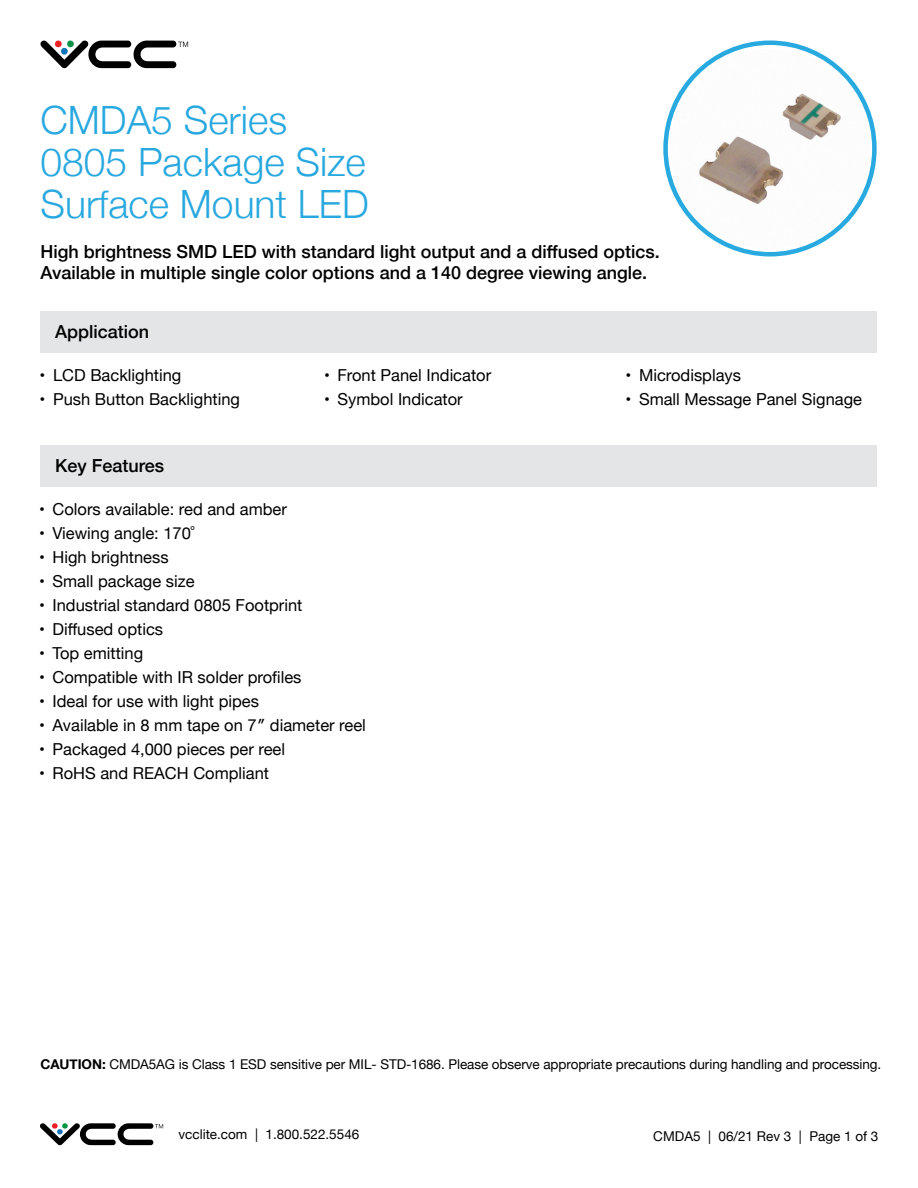
<style>
.page{position:relative;width:918px;height:1188px;background:#fff}
.page>*{position:absolute;margin:0;border:0;box-sizing:border-box;transform-origin:0 0}
.t1{font:300 39px "Helvetica Neue";color:#28a8df}
.t2{font:500 18px/21px "Helvetica Neue";color:#000}
.t3{font:16.5px "Helvetica Neue";color:#000}
.t4{font:13.5px "Helvetica Neue";letter-spacing:-.005em;color:#000}
.s1{font-weight:700}
</style>
<div class="page">
<svg style="left:40px;top:1123px;width:123px;height:23px"></svg>
<svg style="left:40px;top:40px;width:148px;height:29px"></svg>
<img style="left:670px;top:49px;width:200px;height:200px;border-radius:100px">
<div style="left:40px;top:445px;width:838px;height:42px;background:#e4e5e6"></div>
<div style="left:40px;top:311px;width:838px;height:42px;background:#e4e5e6"></div>
<p class="t1" style="left:40px;top:89px;width:248px">CMDA5 Series</p>
<p class="t1" style="left:40px;top:131px;width:327px">0805 Package Size</p>
<p class="t1" style="left:40px;top:173px;width:330px">Surface Mount LED</p>
<p class="t2" style="left:40px;top:240px;width:621px">High brightness SMD LED with standard light output and a diffused optics.<br>Available in multiple single color options and a 140 degree viewing angle.</p>
<p class="t2" style="left:55px;top:320px;width:96px">Application</p>
<p class="t3" style="left:40px;top:363px;width:143px">• LCD Backlighting</p>
<p class="t3" style="left:40px;top:387px;width:202px">• Push Button Backlighting</p>
<p class="t3" style="left:324px;top:363px;width:169px">• Front Panel Indicator</p>
<p class="t3" style="left:324px;top:387px;width:140px">• Symbol Indicator</p>
<p class="t2" style="left:55px;top:454px;width:111px">Key Features</p>
<p class="t3" style="left:39px;top:497px;width:249px">• Colors available: red and amber</p>
<p class="t3" style="left:39px;top:521px;width:157px">• Viewing angle: 170˚</p>
<p class="t3" style="left:39px;top:545px;width:131px">• High brightness</p>
<p class="t3" style="left:39px;top:569px;width:157px">• Small package size</p>
<p class="t3" style="left:39px;top:593px;width:265px">• Industrial standard 0805 Footprint</p>
<p class="t3" style="left:39px;top:617px;width:126px">• Diffused optics</p>
<p class="t3" style="left:39px;top:641px;width:106px">• Top emitting</p>
<p class="t3" style="left:39px;top:665px;width:264px">• Compatible with IR solder profiles</p>
<p class="t3" style="left:39px;top:689px;width:222px">• Ideal for use with light pipes</p>
<p class="t3" style="left:39px;top:713px;width:328px">• Available in 8 mm tape on 7″ diameter reel</p>
<p class="t3" style="left:39px;top:737px;width:248px">• Packaged 4,000 pieces per reel</p>
<p class="t3" style="left:39px;top:761px;width:232px">• RoHS and REACH Compliant</p>
<p class="t3" style="left:626px;top:363px;width:117px">• Microdisplays</p>
<p class="t3" style="left:626px;top:387px;width:238px">• Small Message Panel Signage</p>
<p class="t4" style="left:40px;top:1055px;width:842px"><span class="s1">CAUTION:</span> CMDA5AG is Class 1 ESD sensitive per MIL- STD-1686. Please observe appropriate precautions during handling and processing.</p>
<p class="t4" style="left:178px;top:1125px;width:182px">vcclite.com | 1.800.522.5546</p>
<p class="t4" style="left:653px;top:1126px;width:227px">CMDA5 | 06/21 Rev 3 | Page 1 of 3</p>
</div>
